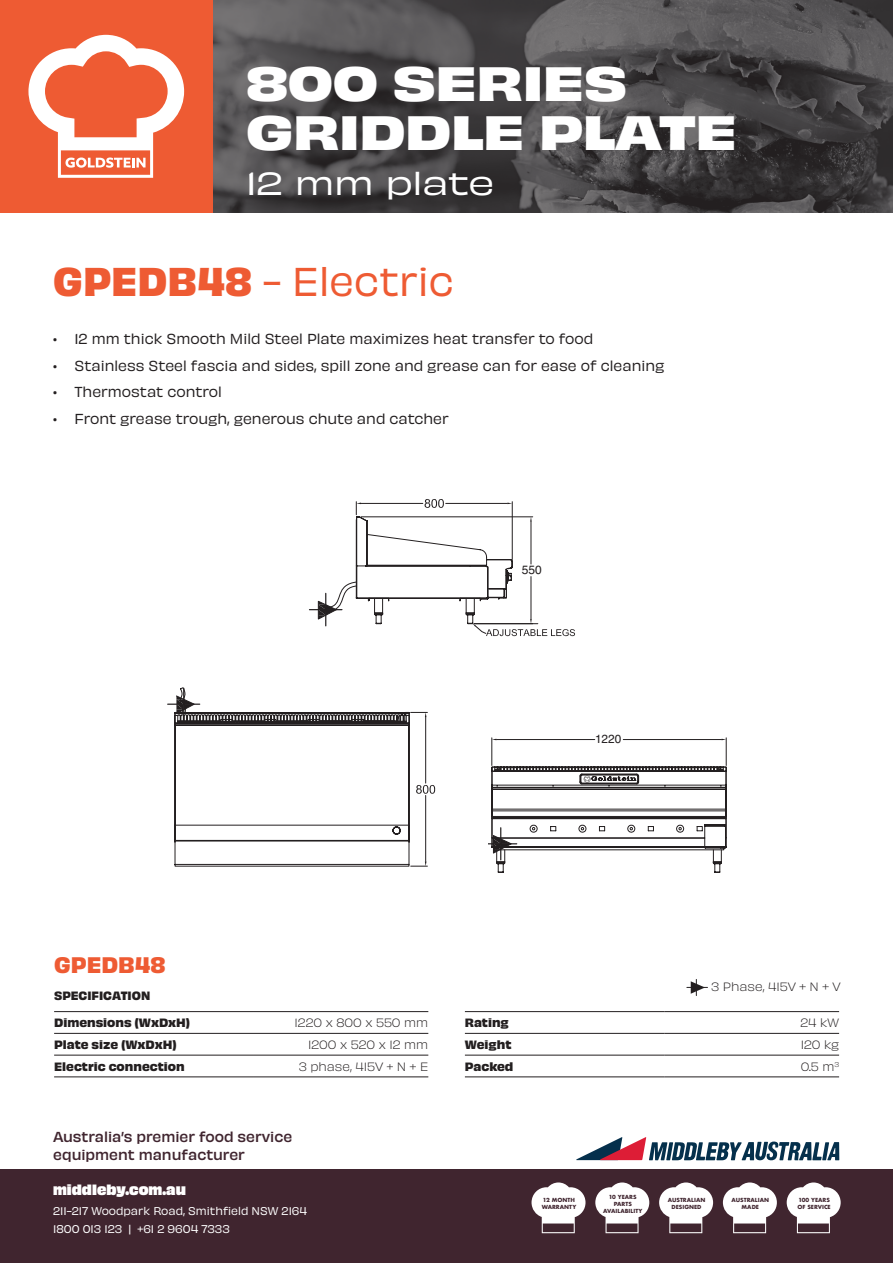
<style>
.page{position:relative;width:893px;height:1263px;background:#fff}
.page>*{position:absolute;margin:0;border:0;box-sizing:border-box;transform-origin:0 0}
.t1{font:700 expanded 45px/49.5px "Obviously";letter-spacing:-.01em;color:#fff}
.t2{font:37.5px "Obviously";color:#ee5b33}
.t3{font:expanded 30px "Obviously";color:#fff}
.t4{font:700 21px "Obviously";color:#ee5b33}
.t5{font:13.5px "Obviously";color:#231f20}
.t6{font:500 13.5px/18px "Obviously";color:#40252f}
.t7{font:13.5px "Obviously Blck";color:#fff}
.t8{font:12px "Helvetica";color:#231f20}
.t9{font:11.85px "Helvetica";color:#231f20}
.t10{font:700 11.25px "Obviously";color:#231f20}
.t11{font:11.25px "Obviously Lght";color:#231f20}
.t12{font:10.5px/18px "Obviously";color:#fff}
.t13{font:700 5.4px/6.8px "Futura";color:#40252f;text-align:center}
.s1{font-weight:700}
</style>
<div class="page">
<div style="left:0;top:1169px;width:893px;height:94px;background:#40252f"></div>
<svg style="left:576px;top:1137px;width:263px;height:23px"></svg>
<svg style="left:659px;top:1182px;width:54px;height:51px"></svg>
<svg style="left:787px;top:1182px;width:54px;height:51px"></svg>
<svg style="left:723px;top:1182px;width:54px;height:51px"></svg>
<svg style="left:531px;top:1182px;width:54px;height:51px"></svg>
<svg style="left:595px;top:1182px;width:54px;height:51px"></svg>
<svg style="left:213px;top:0;width:680px;height:213px;background:#4b494a"></svg>
<div style="left:0;top:0;width:213px;height:213px;background:#ee5b33"></div>
<svg style="left:28px;top:35px;width:156px;height:143px"></svg>
<hr style="left:465px;top:1055px;width:200px;height:1px;background:#231f20">
<hr style="left:665px;top:1055px;width:174px;height:1px;background:#231f20">
<hr style="left:465px;top:1011px;width:200px;height:1px;background:#231f20">
<hr style="left:665px;top:1011px;width:174px;height:1px;background:#231f20">
<hr style="left:465px;top:1033px;width:200px;height:1px;background:#231f20">
<hr style="left:665px;top:1033px;width:174px;height:1px;background:#231f20">
<hr style="left:465px;top:1076px;width:200px;height:1px;background:#231f20">
<hr style="left:665px;top:1076px;width:174px;height:1px;background:#231f20">
<hr style="left:54px;top:1011px;width:200px;height:1px;background:#231f20">
<hr style="left:254px;top:1011px;width:174px;height:1px;background:#231f20">
<hr style="left:54px;top:1033px;width:200px;height:1px;background:#231f20">
<hr style="left:254px;top:1033px;width:174px;height:1px;background:#231f20">
<hr style="left:54px;top:1055px;width:200px;height:1px;background:#231f20">
<hr style="left:254px;top:1055px;width:174px;height:1px;background:#231f20">
<hr style="left:54px;top:1076px;width:200px;height:1px;background:#231f20">
<hr style="left:254px;top:1076px;width:174px;height:1px;background:#231f20">
<svg style="left:687px;top:979px;width:20px;height:16px"></svg>
<svg style="left:309px;top:499px;width:266px;height:137px"></svg>
<svg style="left:167px;top:687px;width:269px;height:180px"></svg>
<svg style="left:488px;top:737px;width:239px;height:136px"></svg>
<h1 class="t1" style="left:246px;top:54px;width:492px">800 SERIES<br>GRIDDLE PLATE</h1>
<h3 class="t3" style="left:246px;top:160px;width:250px">12 mm plate</h3>
<h2 class="t2" style="left:53px;top:253px;width:402px"><span class="s1">GPEDB48</span> - Electric</h2>
<p class="t5" style="left:53px;top:328px;width:542px">• 12 mm thick Smooth Mild Steel Plate maximizes heat transfer to food</p>
<p class="t5" style="left:53px;top:355px;width:613px">• Stainless Steel fascia and sides, spill zone and grease can for ease of cleaning</p>
<p class="t5" style="left:53px;top:381px;width:170px">• Thermostat control</p>
<p class="t5" style="left:53px;top:408px;width:397px">• Front grease trough, generous chute and catcher</p>
<p class="t8" style="left:522px;top:561px;width:22px">550</p>
<p class="t9" style="left:595px;top:729px;width:28px">1220</p>
<h3 class="t4" style="left:54px;top:948px;width:113px">GPEDB48</h3>
<p class="t10" style="left:54px;top:986px;width:98px">SPECIFICATION</p>
<p class="t10" style="left:54px;top:1014px;width:138px">Dimensions (WxDxH)</p>
<p class="t11" style="left:295px;top:1014px;width:135px">1220 x 800 x 550 mm</p>
<p class="t10" style="left:54px;top:1035px;width:124px">Plate size (WxDxH)</p>
<p class="t11" style="left:308px;top:1036px;width:122px">1200 x 520 x 12 mm</p>
<p class="t10" style="left:54px;top:1057px;width:132px">Electric connection</p>
<p class="t11" style="left:299px;top:1058px;width:131px">3 phase, 415V + N + E</p>
<p class="t6" style="left:53px;top:1127px;width:241px">Australia’s premier food service equipment manufacturer</p>
<p class="t7" style="left:53px;top:1179px;width:134px">middleby.com.au</p>
<p class="t12" style="left:53px;top:1201px;width:255px">211-217 Woodpark Road, Smithfield NSW 2164<br>1800 013 123 | +61 2 9604 7333</p>
<p class="t11" style="left:711px;top:978px;width:131px">3 Phase, 415V + N + V</p>
<p class="t10" style="left:465px;top:1014px;width:45px">Rating</p>
<p class="t11" style="left:800px;top:1014px;width:40px">24 kW</p>
<p class="t10" style="left:465px;top:1035px;width:48px">Weight</p>
<p class="t11" style="left:801px;top:1036px;width:40px">120 kg</p>
<p class="t10" style="left:465px;top:1057px;width:50px">Packed</p>
<p class="t11" style="left:801px;top:1058px;width:40px">0.5 m<sup>3</sup></p>
<p class="t13" style="left:542px;top:1197px;width:36px;text-align:left">12 MONTH<br>WARRANTY</p>
<p class="t13" style="left:603px;top:1193px;width:41px">10 YEARS<br>PARTS<br>AVAILABILITY</p>
<p class="t13" style="left:668px;top:1197px;width:39px">AUSTRALIAN<br>DESIGNED</p>
<p class="t13" style="left:797px;top:1197px;width:35px;text-align:left">100 YEARS<br>OF SERVICE</p>
<p class="t13" style="left:731px;top:1197px;width:39px">AUSTRALIAN<br>MADE</p>
</div>
